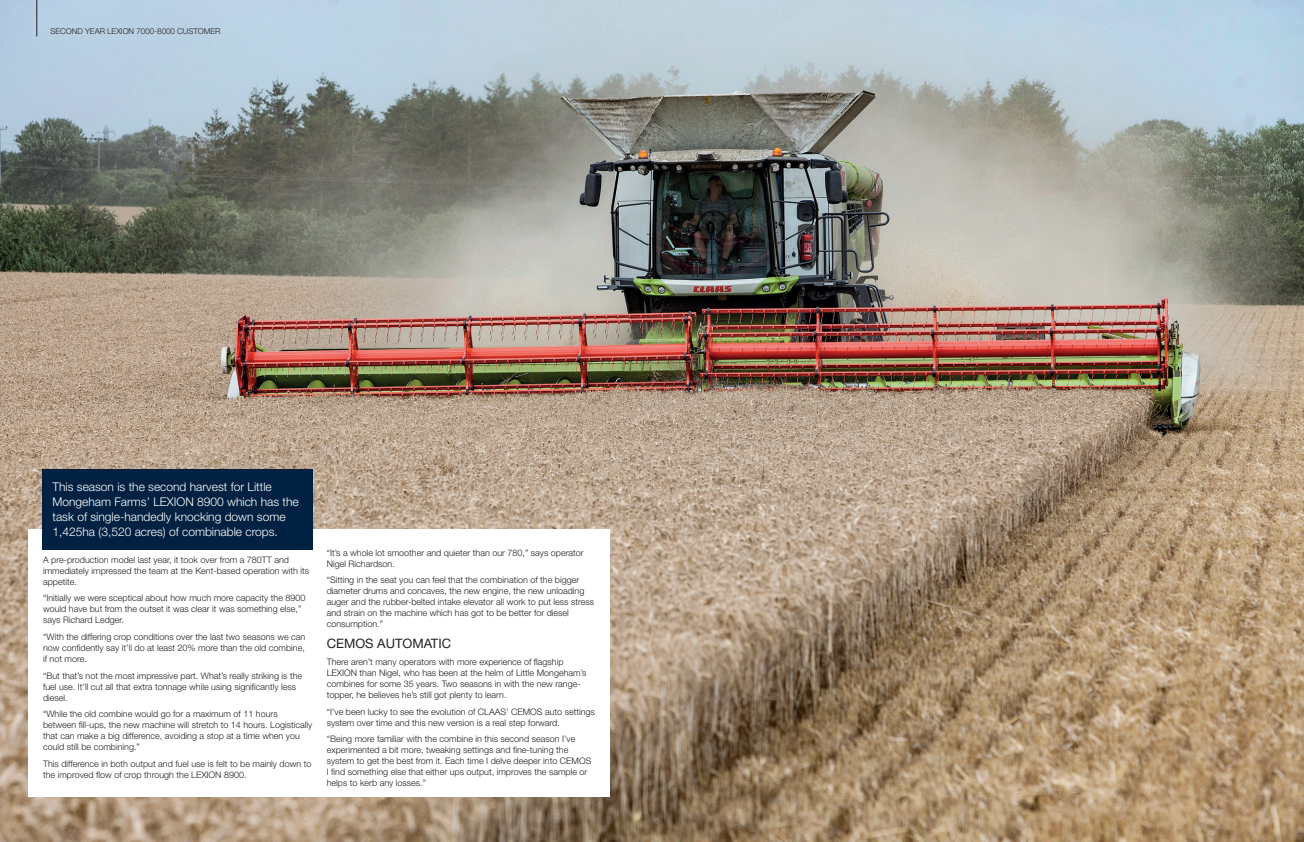
<style>
.page{position:relative;width:1304px;height:842px;background:#fff}
.page>*{position:absolute;margin:0;border:0;box-sizing:border-box;transform-origin:0 0}
.t1{font:13px "Helvetica Neue LT Std";color:#231f20}
.t2{font:300 12px/15px "Helvetica Neue LT Std";color:#fff}
.t3{font:300 9px/11px "Helvetica Neue LT Std";color:#231f20}
.t4{font:300 8px "Helvetica Neue LT Std";color:#231f20}
</style>
<div class="page">
<img style="left:0;top:0;width:1304px;height:842px">
<div style="left:28px;top:529px;width:581px;height:268px;background:#fff"></div>
<div style="left:42px;top:469px;width:270px;height:80px;background:#002141"></div>
<hr style="left:36px;top:0;width:1px;height:36px;background:#231f20">
<p class="t4" style="left:50px;top:27px;width:172px">SECOND YEAR LEXION 7000-8000 CUSTOMER</p>
<h2 class="t2" style="left:52px;top:479px;width:248px">This season is the second harvest for Little Mongeham Farms’ LEXION 8900 which has the task of single-handedly knocking down some 1,425ha (3,520 acres) of combinable crops.</h2>
<p class="t3" style="left:43px;top:554px;width:268px">A pre-production model last year, it took over from a 780TT and immediately impressed the team at the Kent-based operation with its appetite.</p>
<p class="t3" style="left:43px;top:592px;width:264px">“Initially we were sceptical about how much more capacity the 8900 would have but from the outset it was clear it was something else,” says Richard Ledger.</p>
<p class="t3" style="left:43px;top:631px;width:264px;text-align:justify">“With the differing crop conditions over the last two seasons we can now confidently say it’ll do at least 20% more than the old combine, if not more.</p>
<p class="t3" style="left:43px;top:670px;width:261px">“But that’s not the most impressive part. What’s really striking is the fuel use. It’ll cut all that extra tonnage while using significantly less diesel.</p>
<p class="t3" style="left:43px;top:708px;width:271px">“While the old combine would go for a maximum of 11 hours between fill-ups, the new machine will stretch to 14 hours. Logistically that can make a big difference, avoiding a stop at a time when you could still be combining.”</p>
<p class="t3" style="left:43px;top:758px;width:270px">This difference in both output and fuel use is felt to be mainly down to the improved flow of crop through the LEXION 8900.</p>
<p class="t3" style="left:327px;top:547px;width:259px">“It’s a whole lot smoother and quieter than our 780,” says operator<br>Nigel Richardson.</p>
<p class="t3" style="left:327px;top:574px;width:269px">“Sitting in the seat you can feel that the combination of the bigger diameter drums and concaves, the new engine, the new unloading auger and the rubber-belted intake elevator all work to put less stress and strain on the machine which has got to be better for diesel consumption.”</p>
<h1 class="t1" style="left:327px;top:636px;width:126px">CEMOS AUTOMATIC</h1>
<p class="t3" style="left:327px;top:656px;width:261px">There aren’t many operators with more experience of flagship LEXION than Nigel, who has been at the helm of Little Mongeham’s combines for some 35 years. Two seasons in with the new range&shy;topper, he believes he’s still got plenty to learn.</p>
<p class="t3" style="left:327px;top:706px;width:270px">“I’ve been lucky to see the evolution of CLAAS’ CEMOS auto settings system over time and this new version is a real step forward.</p>
<p class="t3" style="left:327px;top:733px;width:266px">“Being more familiar with the combine in this second season I’ve experimented a bit more, tweaking settings and fine-tuning the system to get the best from it. Each time I delve deeper into CEMOS I find something else that either ups output, improves the sample or helps to kerb any losses.”</p>
</div>
